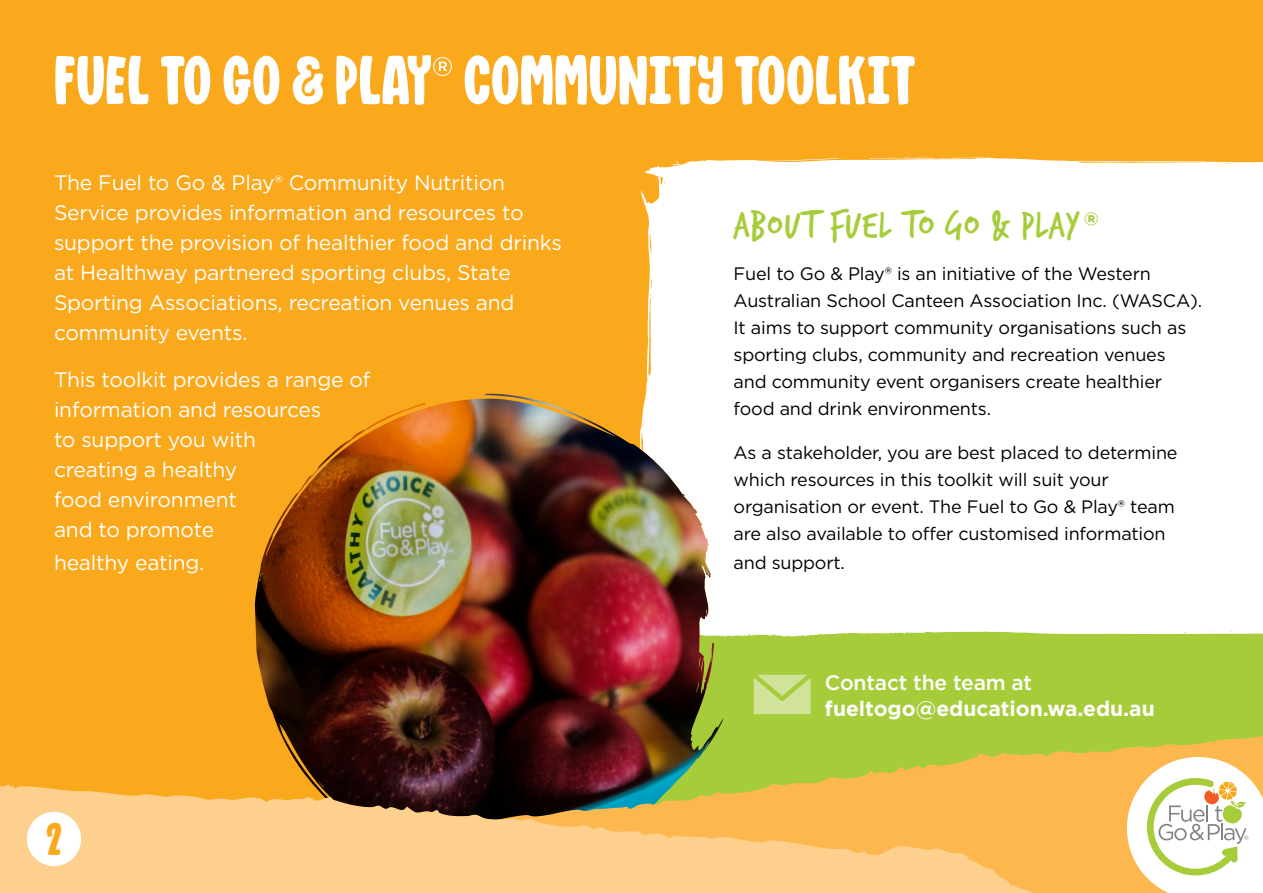
<style>
.page{position:relative;width:1263px;height:893px;background:#faa81c}
.page>*{position:absolute;margin:0;border:0;box-sizing:border-box;transform-origin:0 0}
.t1{font:69.75px "Mighty Mountain";color:#fff}
.t2{font:45.15px "Mighty Mountain";color:#faa81c}
.t3{font:40.5px "Trash Hand";letter-spacing:.02em;color:#a6cc3a}
.t4{font:21px/30px "Gotham";letter-spacing:-.01em;color:#fff}
.t5{font:700 21px "Gotham";color:#fff}
.t6{font:500 21px "Gotham";letter-spacing:-.01em;color:#fff}
.t7{font:18px/27px "Gotham";letter-spacing:-.01em;color:#000}
.s1{font-family:"Gotham";font-size:54px}
.s2{font-family:"Gotham";font-weight:700;font-size:37.65px}
</style>
<div class="page">
<div style="left:724px;top:646px;width:539px;height:65px;background:#a6cc3a"></div>
<div style="left:640px;top:157px;width:623px;height:489px;background:#fff"></div>
<img style="left:255px;top:394px;width:469px;height:317px">
<svg style="left:754px;top:675px;width:57px;height:36px;background:#cade8b"></svg>
<svg style="left:272px;top:711px;width:991px;height:182px;background:#867d2b"></svg>
<svg style="left:0;top:773px;width:1110px;height:120px;background:#e5b469"></svg>
<div style="left:27px;top:812px;width:54px;height:54px;background:#fff;border-radius:50%"></div>
<svg style="left:1127px;top:757px;width:136px;height:136px;background:#f1e8c9"></svg>
<h1 class="t1" style="left:54px;top:32px;width:863px">FUEL TO GO &amp; PLAY<span class="s1">®</span> COMMUNITY TOOLKIT</h1>
<p class="t4" style="left:54px;top:167px;width:509px">The Fuel to Go &amp; Play® Community Nutrition Service provides information and resources to support the provision of healthier food and drinks at Healthway partnered sporting clubs, State Sporting Associations, recreation venues and community events.</p>
<p class="t4" style="left:54px;top:364px;width:318px">This toolkit provides a range of information and resources<br>to support you with<br>creating a healthy<br>food environment<br>and to promote</p>
<p class="t4" style="left:54px;top:547px;width:152px">healthy eating.</p>
<h2 class="t2" style="left:46px;top:808px;width:18px">2</h2>
<h3 class="t3" style="left:733px;top:205px;width:366px">ABOUT FUEL TO GO &amp; PLAY<span class="s2">®</span></h3>
<p class="t7" style="left:733px;top:260px;width:470px">Fuel to Go &amp; Play® is an initiative of the Western Australian School Canteen Association Inc. (WASCA).<br>It aims to support community organisations such as sporting clubs, community and recreation venues and community event organisers create healthier food and drink environments.</p>
<p class="t7" style="left:733px;top:439px;width:446px">As a stakeholder, you are best placed to determine which resources in this toolkit will suit your organisation or event. The Fuel to Go &amp; Play® team are also available to offer customised information and support.</p>
<p class="t6" style="left:825px;top:669px;width:209px">Contact the team at</p>
<p class="t5" style="left:825px;top:694px;width:331px">fueltogo@education.wa.edu.au</p>
</div>
